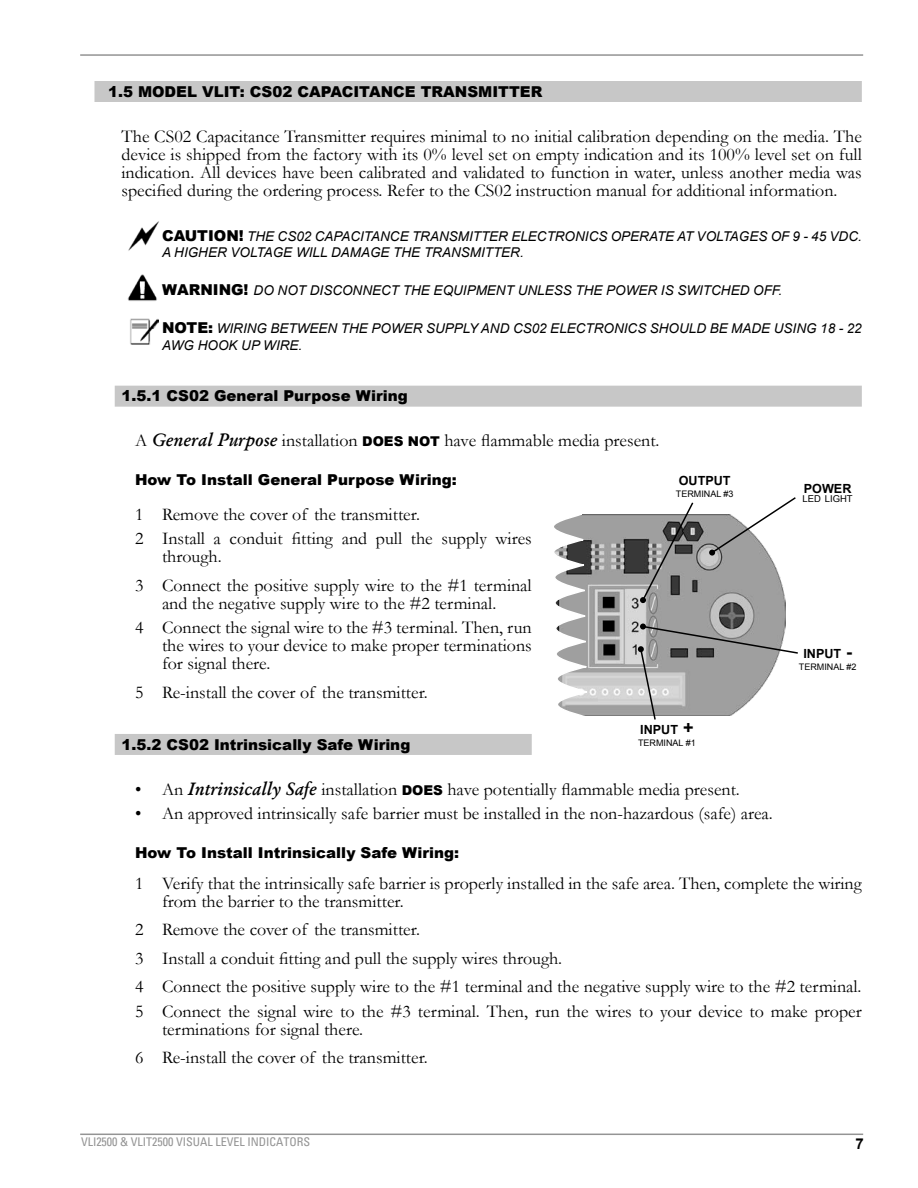
<style>
.page{position:relative;width:918px;height:1188px;background:#fff}
.page>*{position:absolute;margin:0;border:0;box-sizing:border-box;transform-origin:0 0}
.Subtitle{font:18px/18px "Garamond";color:#000}
.Subtitle-2{font:900 15px "Arial";color:#000}
.Sub-Section_Subtitle{font:900 15px "Arial";color:#000}
.Sub-Section_Title{font:900 15px "Arial";color:#000}
.t1{font:700 15px "Arial";color:#000}
.Warning{font:italic 13.5px/16.2px "Arial";color:#000}
.Number_List{font:700 12.6px "Arial";color:#000}
.t2{font:condensed 12px "Univers";color:#949494}
.Number_List-2{font:9.45px "Arial";color:#000}
.Number_List-3{font:9px "Arial";color:#000}
.s1{font-weight:900;font-style:normal;font-size:15px}
.s2{font-family:"Garamond Kursiv Halbfett"}
.s3{font-family:"Arial";font-weight:900;font-size:13.5px}
.s4{font-size:18px}
</style>
<div class="page">
<hr style="left:80px;top:1134px;width:783px;height:1px;background:#949494">
<hr style="left:80px;top:54px;width:783px;height:2px;background:#949494">
<div style="left:94px;top:81px;width:768px;height:21px;background:#c7c7c7"></div>
<div style="left:115px;top:386px;width:747px;height:21px;background:#c7c7c7"></div>
<div style="left:115px;top:734px;width:417px;height:21px;background:#c7c7c7"></div>
<img style="left:589px;top:514px;width:197px;height:201px">
<svg style="left:709px;top:497px;width:87px;height:59px"></svg>
<svg style="left:640px;top:502px;width:55px;height:101px;background:#8f8f8f"></svg>
<svg style="left:638px;top:624px;width:160px;height:96px"></svg>
<svg style="left:554px;top:514px;width:35px;height:202px"></svg>
<img style="left:128px;top:221px;width:31px;height:30px">
<img style="left:130px;top:318px;width:29px;height:27px">
<img style="left:127px;top:274px;width:30px;height:27px">
<p class="Sub-Section_Title" style="left:108px;top:80px;width:436px">1.5 MODEL VLIT: CS02 CAPACITANCE TRANSMITTER</p>
<p class="Subtitle" style="left:122px;top:126px;width:742px;text-align:justify">The CS02 Capacitance Transmitter requires minimal to no initial calibration depending on the media. The device is shipped from the factory with its 0% level set on empty indication and its 100% level set on full indication. All devices have been calibrated and validated to function in water, unless another media was specified during the ordering process. Refer to the CS02 instruction manual for additional information.</p>
<p class="Warning" style="left:162px;top:228px;width:701px"><span class="s1">CAUTION!</span> THE CS02 CAPACITANCE TRANSMITTER ELECTRONICS OPERATE AT VOLTAGES OF 9 - 45 VDC.<br>A HIGHER VOLTAGE WILL DAMAGE THE TRANSMITTER.</p>
<p class="Warning" style="left:162px;top:282px;width:622px"><span class="s1">WARNING!</span> DO NOT DISCONNECT THE EQUIPMENT UNLESS THE POWER IS SWITCHED OFF.</p>
<p class="Warning" style="left:162px;top:321px;width:701px"><span class="s1">NOTE:</span> WIRING BETWEEN THE POWER SUPPLY AND CS02 ELECTRONICS SHOULD BE MADE USING 18 - 22<br>AWG HOOK UP WIRE.</p>
<p class="Sub-Section_Subtitle" style="left:122px;top:385px;width:288px">1.5.1 CS02 General Purpose Wiring</p>
<p class="Subtitle" style="left:135px;top:431px;width:526px">A <span class="s2">General Purpose</span> installation <span class="s3">DOES NOT</span> have flammable media present.</p>
<p class="Subtitle-2" style="left:135px;top:468px;width:323px">How To Install General Purpose Wiring:</p>
<p class="Subtitle" style="left:135px;top:504px;width:287px">1 Remove the cover of the transmitter.</p>
<p class="Subtitle" style="left:162px;top:529px;width:371px;text-indent:-27px">2 Install a conduit fitting and pull the supply wires through.</p>
<p class="Subtitle" style="left:135px;top:576px;width:398px;text-align:center">3 Connect the positive supply wire to the #1 terminal and the negative supply wire to the #2 terminal.</p>
<p class="Subtitle" style="left:162px;top:618px;width:371px;text-align:justify;text-indent:-27px">4 Connect the signal wire to the #3 terminal. Then, run the wires to your device to make proper terminations for signal there.</p>
<p class="Subtitle" style="left:135px;top:683px;width:294px">5 Re-install the cover of the transmitter.</p>
<p class="Number_List" style="left:679px;top:473px;width:53px">OUTPUT</p>
<p class="Number_List-3" style="left:676px;top:488px;width:59px">TERMINAL #3</p>
<p class="Number_List" style="left:804px;top:480px;width:49px">POWER</p>
<p class="Number_List-2" style="left:803px;top:492px;width:51px">led light</p>
<p class="Number_List" style="left:803px;top:645px;width:50px">INPUT <span class="s4">-</span></p>
<p class="Number_List-3" style="left:799px;top:661px;width:59px">TERMINAL #2</p>
<p class="Number_List" style="left:640px;top:721px;width:55px">INPUT <span class="s4">+</span></p>
<p class="Number_List-3" style="left:638px;top:737px;width:59px">TERMINAL #1</p>
<p class="Sub-Section_Subtitle" style="left:122px;top:733px;width:290px">1.5.2 CS02 Intrinsically Safe Wiring</p>
<p class="Subtitle" style="left:135px;top:779px;width:606px">• An <span class="s2">Intrinsically Safe</span> installation <span class="s3">DOES</span> have potentially flammable media present.</p>
<p class="Subtitle" style="left:135px;top:804px;width:639px">• An approved intrinsically safe barrier must be installed in the non-hazardous (safe) area.</p>
<p class="Subtitle-2" style="left:135px;top:841px;width:326px">How To Install Intrinsically Safe Wiring:</p>
<p class="Subtitle" style="left:162px;top:874px;width:701px;text-indent:-27px">1 Verify that the intrinsically safe barrier is properly installed in the safe area. Then, complete the wiring from the barrier to the transmitter.</p>
<p class="Subtitle" style="left:135px;top:920px;width:287px">2 Remove the cover of the transmitter.</p>
<p class="Subtitle" style="left:135px;top:949px;width:429px">3 Install a conduit fitting and pull the supply wires through.</p>
<p class="Subtitle" style="left:135px;top:977px;width:728px">4 Connect the positive supply wire to the #1 terminal and the negative supply wire to the #2 terminal.</p>
<p class="Subtitle" style="left:162px;top:1002px;width:701px;text-indent:-27px">5 Connect the signal wire to the #3 terminal. Then, run the wires to your device to make proper terminations for signal there.</p>
<p class="Subtitle" style="left:135px;top:1048px;width:294px">6 Re-install the cover of the transmitter.</p>
<p class="t2" style="left:81px;top:1135px;width:231px">VLI2500 &amp; VLIT2500 VISUAL LEVEL INDICATORS</p>
<p class="t1" style="left:856px;top:1133px;width:10px">7</p>
</div>
